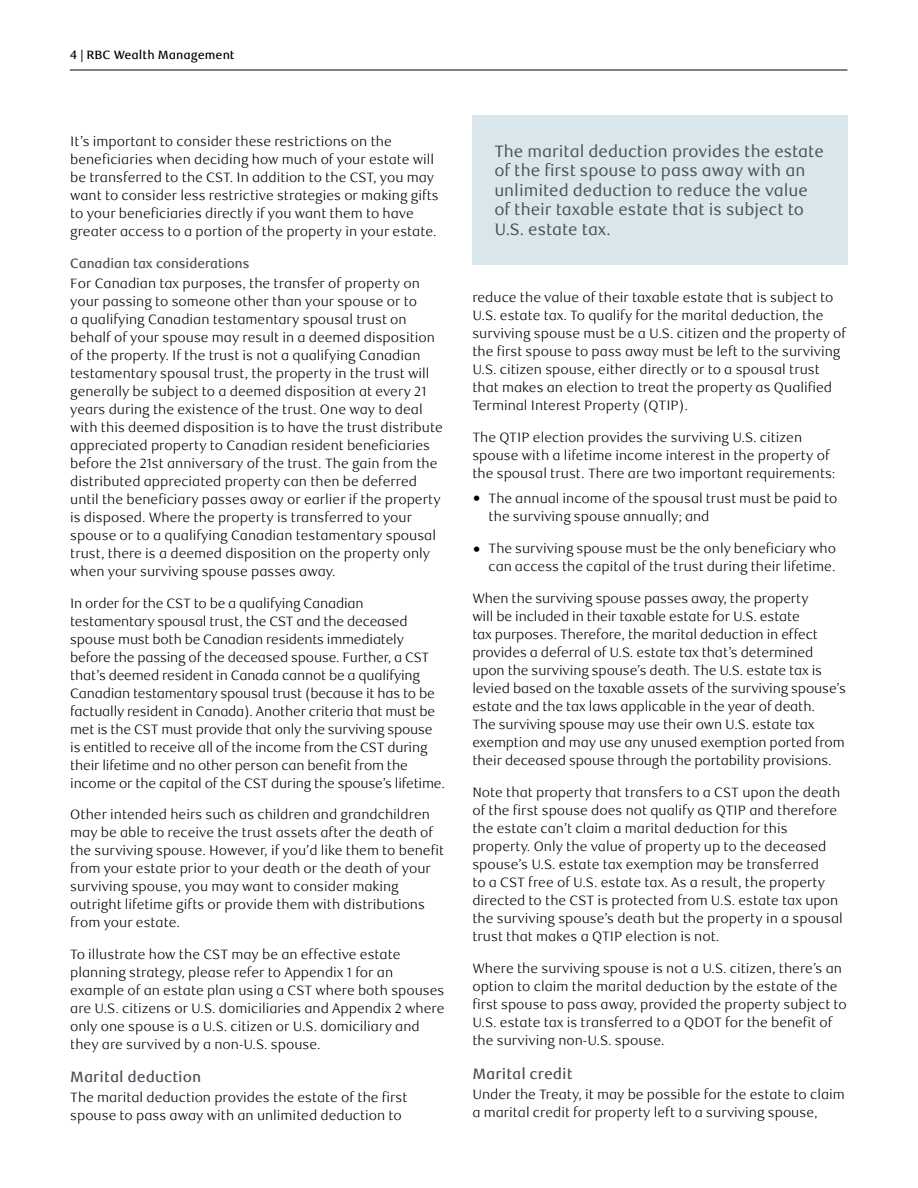
<style>
.page{position:relative;width:918px;height:1188px;background:#fff}
.page>*{position:absolute;margin:0;border:0;box-sizing:border-box;transform-origin:0 0}
.t1{font:16.5px/19.5px "RBC Text";color:#484f55}
._6-Subhead_L1{font:500 15px "RBC Text";color:#484f55}
._5-Body_Copy{font:300 13.5px/18px "RBC Text";color:#000}
._7-Subhead_L2{font:500 13.5px "RBC Display";color:#484f55}
.t2{font:500 12px "RBC Text";color:#000}
.s1{font-weight:400;font-size:24px}
</style>
<div class="page">
<hr style="left:70px;top:70px;width:777px;height:1px;background:#000">
<div style="left:473px;top:115px;width:375px;height:150px;background:#d9e6ec"></div>
<p class="t2" style="left:70px;top:47px;width:166px">4 | RBC Wealth Management</p>
<p class="_5-Body_Copy" style="left:70px;top:132px;width:370px">It’s important to consider these restrictions on the beneficiaries when deciding how much of your estate will be transferred to the CST. In addition to the CST, you may want to consider less restrictive strategies or making gifts to your beneficiaries directly if you want them to have greater access to a portion of the property in your estate.</p>
<h4 class="_7-Subhead_L2" style="left:70px;top:256px;width:181px">Canadian tax considerations</h4>
<p class="_5-Body_Copy" style="left:70px;top:275px;width:374px">For Canadian tax purposes, the transfer of property on your passing to someone other than your spouse or to<br>a qualifying Canadian testamentary spousal trust on behalf of your spouse may result in a deemed disposition of the property. If the trust is not a qualifying Canadian testamentary spousal trust, the property in the trust will generally be subject to a deemed disposition at every 21 years during the existence of the trust. One way to deal with this deemed disposition is to have the trust distribute appreciated property to Canadian resident beneficiaries before the 21st anniversary of the trust. The gain from the distributed appreciated property can then be deferred until the beneficiary passes away or earlier if the property is disposed. Where the property is transferred to your spouse or to a qualifying Canadian testamentary spousal trust, there is a deemed disposition on the property only when your surviving spouse passes away.</p>
<p class="_5-Body_Copy" style="left:70px;top:594px;width:376px">In order for the CST to be a qualifying Canadian testamentary spousal trust, the CST and the deceased spouse must both be Canadian residents immediately before the passing of the deceased spouse. Further, a CST that’s deemed resident in Canada cannot be a qualifying Canadian testamentary spousal trust (because it has to be factually resident in Canada). Another criteria that must be met is the CST must provide that only the surviving spouse is entitled to receive all of the income from the CST during their lifetime and no other person can benefit from the income or the capital of the CST during the spouse’s lifetime.</p>
<p class="_5-Body_Copy" style="left:70px;top:806px;width:375px">Other intended heirs such as children and grandchildren may be able to receive the trust assets after the death of the surviving spouse. However, if you’d like them to benefit from your estate prior to your death or the death of your surviving spouse, you may want to consider making outright lifetime gifts or provide them with distributions from your estate.</p>
<p class="_5-Body_Copy" style="left:70px;top:945px;width:376px">To illustrate how the CST may be an effective estate planning strategy, please refer to Appendix 1 for an example of an estate plan using a CST where both spouses are U.S. citizens or U.S. domiciliaries and Appendix 2 where only one spouse is a U.S. citizen or U.S. domiciliary and they are survived by a non-U.S. spouse.</p>
<h3 class="_6-Subhead_L1" style="left:70px;top:1068px;width:133px">Marital deduction</h3>
<p class="_5-Body_Copy" style="left:70px;top:1089px;width:339px">The marital deduction provides the estate of the first spouse to pass away with an unlimited deduction to</p>
<p class="t1" style="left:494px;top:142px;width:331px">The marital deduction provides the estate of the first spouse to pass away with an unlimited deduction to reduce the value of their taxable estate that is subject to U.S. estate tax.</p>
<p class="_5-Body_Copy" style="left:472px;top:288px;width:375px">reduce the value of their taxable estate that is subject to U.S. estate tax. To qualify for the marital deduction, the surviving spouse must be a U.S. citizen and the property of the first spouse to pass away must be left to the surviving U.S. citizen spouse, either directly or to a spousal trust that makes an election to treat the property as Qualified Terminal Interest Property (QTIP).</p>
<p class="_5-Body_Copy" style="left:472px;top:429px;width:365px">The QTIP election provides the surviving U.S. citizen spouse with a lifetime income interest in the property of the spousal trust. There are two important requirements:</p>
<p class="_5-Body_Copy" style="left:489px;top:489px;width:351px;text-indent:-16px"><span class="s1">•</span> The annual income of the spousal trust must be paid to the surviving spouse annually; and</p>
<p class="_5-Body_Copy" style="left:472px;top:540px;width:365px;text-align:right"><span class="s1">•</span> The surviving spouse must be the only beneficiary who can access the capital of the trust during their lifetime.</p>
<p class="_5-Body_Copy" style="left:472px;top:589px;width:375px">When the surviving spouse passes away, the property<br>will be included in their taxable estate for U.S. estate<br>tax purposes. Therefore, the marital deduction in effect provides a deferral of U.S. estate tax that’s determined upon the surviving spouse’s death. The U.S. estate tax is levied based on the taxable assets of the surviving spouse’s estate and the tax laws applicable in the year of death.<br>The surviving spouse may use their own U.S. estate tax exemption and may use any unused exemption ported from their deceased spouse through the portability provisions.</p>
<p class="_5-Body_Copy" style="left:472px;top:783px;width:372px">Note that property that transfers to a CST upon the death of the first spouse does not qualify as QTIP and therefore the estate can’t claim a marital deduction for this property. Only the value of property up to the deceased spouse’s U.S. estate tax exemption may be transferred<br>to a CST free of U.S. estate tax. As a result, the property directed to the CST is protected from U.S. estate tax upon the surviving spouse’s death but the property in a spousal trust that makes a QTIP election is not.</p>
<p class="_5-Body_Copy" style="left:472px;top:960px;width:376px">Where the surviving spouse is not a U.S. citizen, there’s an option to claim the marital deduction by the estate of the first spouse to pass away, provided the property subject to U.S. estate tax is transferred to a QDOT for the benefit of the surviving non-U.S. spouse.</p>
<h3 class="_6-Subhead_L1" style="left:472px;top:1065px;width:102px">Marital credit</h3>
<p class="_5-Body_Copy" style="left:472px;top:1086px;width:374px">Under the Treaty, it may be possible for the estate to claim a marital credit for property left to a surviving spouse,</p>
</div>
